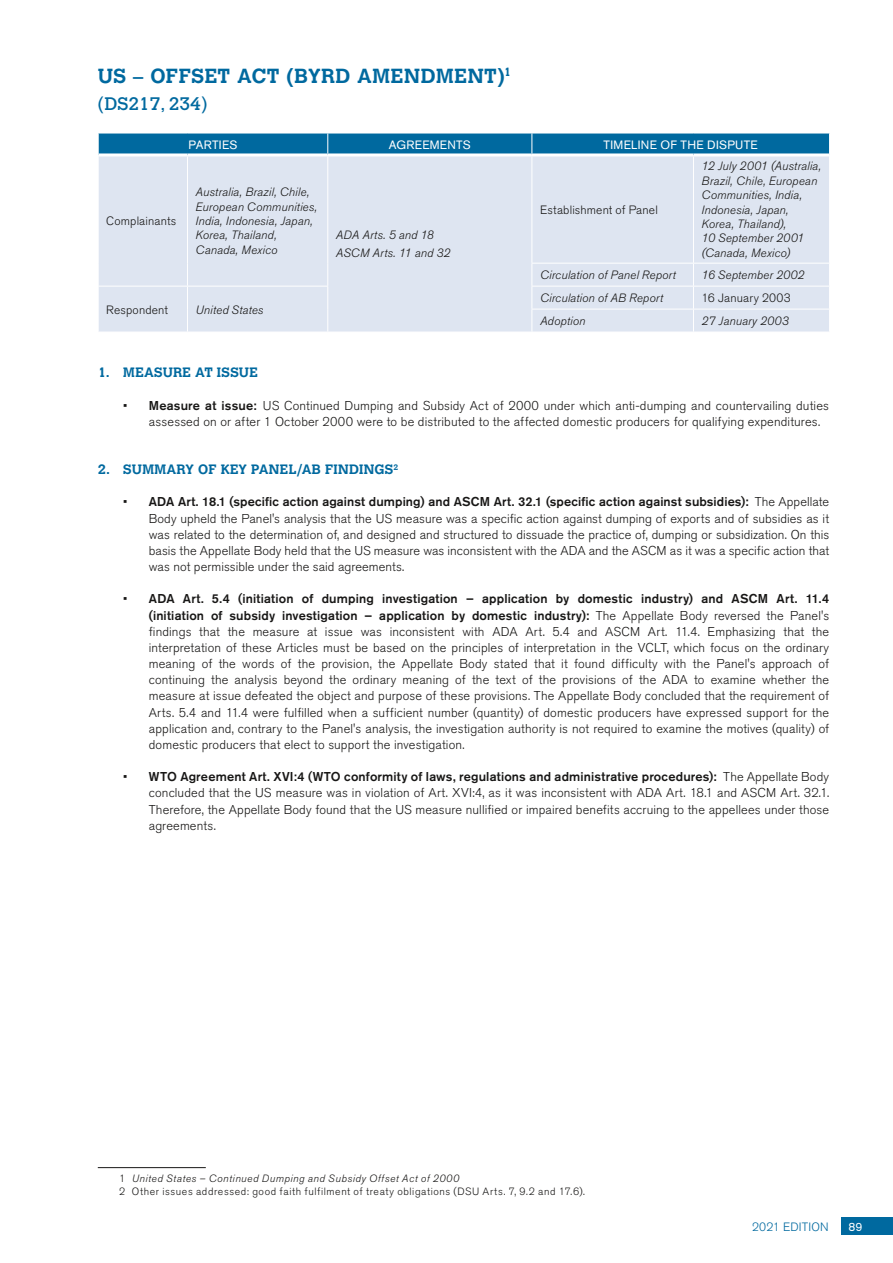
<style>
.page{position:relative;width:893px;height:1263px;background:#fff}
.page>*{position:absolute;margin:0;border:0;box-sizing:border-box;transform-origin:0 0}
.head1{font:700 20.25px "Calvert MT Std";letter-spacing:.025em;color:#00699f}
.head2{font:18px "Calvert MT Std";color:#00699f}
.head3{font:700 13.5px "Calvert MT Std";letter-spacing:.02em;color:#00699f}
.body_texte{font:300 12.75px/16.2px "Akzidenz Grotesk BE";letter-spacing:.01em;color:#181716;text-align:justify}
.tab_roman{font:italic 300 12px/14.4px "Akzidenz Grotesk BE";letter-spacing:.015em;color:#181716}
.tab_roman-2{font:300 12px "Akzidenz Grotesk BE";letter-spacing:.015em;color:#181716}
.tab_head1{font:12px "Akzidenz Grotesk BE";letter-spacing:.025em;color:#fff}
.t1{font:300 12px "Akzidenz Grotesk BE";letter-spacing:.015em;color:#00699f}
.footnotes{font:300 10.5px "Akzidenz Grotesk BE";letter-spacing:.055em;color:#181716}
.footnotes-2{font:italic 300 10.5px "Akzidenz Grotesk BE";letter-spacing:.055em;color:#181716}
.s1{font-weight:500}
.s2{font-style:normal}
</style>
<div class="page">
<div style="left:841px;top:1218px;width:52px;height:17px;background:#00699f"></div>
<div style="left:99px;top:156px;width:730px;height:176px;background:#dee5f1"></div>
<div style="left:98px;top:133px;width:732px;height:22px;background:#00699f"></div>
<hr style="left:693px;top:133px;width:137px;height:1px;background:#fff">
<hr style="left:99px;top:153px;width:88px;height:3px;background:#fff">
<hr style="left:187px;top:153px;width:141px;height:3px;background:#fff">
<hr style="left:328px;top:153px;width:204px;height:3px;background:#fff">
<hr style="left:532px;top:153px;width:161px;height:3px;background:#fff">
<hr style="left:693px;top:153px;width:136px;height:3px;background:#fff">
<hr style="left:187px;top:156px;width:1px;height:107px;background:#fff">
<hr style="left:327px;top:156px;width:1px;height:107px;background:#fff">
<hr style="left:531px;top:156px;width:1px;height:107px;background:#fff">
<hr style="left:693px;top:156px;width:1px;height:107px;background:#fff">
<hr style="left:531px;top:263px;width:162px;height:1px;background:#fff">
<hr style="left:693px;top:263px;width:137px;height:1px;background:#fff">
<hr style="left:98px;top:286px;width:89px;height:1px;background:#fff">
<hr style="left:187px;top:286px;width:141px;height:1px;background:#fff">
<svg style="left:187px;top:263px;width:1px;height:69px"></svg>
<svg style="left:327px;top:263px;width:1px;height:69px"></svg>
<hr style="left:531px;top:286px;width:162px;height:1px;background:#fff">
<hr style="left:693px;top:286px;width:137px;height:1px;background:#fff">
<hr style="left:531px;top:309px;width:162px;height:1px;background:#fff">
<svg style="left:531px;top:263px;width:1px;height:69px"></svg>
<hr style="left:693px;top:309px;width:137px;height:1px;background:#fff">
<svg style="left:693px;top:264px;width:1px;height:68px"></svg>
<hr style="left:98px;top:1167px;width:108px;height:1px;background:#181716">
<p class="head1" style="left:98px;top:63px;width:415px">US – OFFSET ACT (BYRD AMENDMENT)<sup>1</sup></p>
<p class="head2" style="left:98px;top:93px;width:111px">(DS217, 234)</p>
<p class="tab_head1" style="left:188px;top:137px;width:50px">PARTIES</p>
<p class="tab_head1" style="left:389px;top:137px;width:84px">AGREEMENTS</p>
<p class="tab_head1" style="left:604px;top:137px;width:156px">TIMELINE OF THE DISPUTE</p>
<p class="tab_roman-2" style="left:106px;top:214px;width:72px">Complainants</p>
<p class="tab_roman" style="left:196px;top:185px;width:123px">Australia, Brazil, Chile,<br>European Communities,<br>India, Indonesia, Japan,<br>Korea, Thailand,</p>
<p class="tab_roman" style="left:196px;top:243px;width:83px">Canada, Mexico</p>
<p class="tab_roman-2" style="left:106px;top:303px;width:63px">Respondent</p>
<p class="tab_roman" style="left:196px;top:302px;width:69px">United States</p>
<p class="tab_roman" style="left:336px;top:227px;width:99px">ADA Arts. 5 and 18</p>
<p class="tab_roman" style="left:336px;top:246px;width:116px">ASCM Arts. 11 and 32</p>
<p class="tab_roman-2" style="left:540px;top:203px;width:119px">Establishment of Panel</p>
<p class="tab_roman" style="left:702px;top:159px;width:121px">12 July 2001 (Australia,<br>Brazil, Chile, European<br>Communities, India,<br>Indonesia, Japan,<br>Korea, Thailand),</p>
<p class="tab_roman" style="left:702px;top:231px;width:104px">10 September 2001 (Canada, Mexico)</p>
<p class="tab_roman" style="left:540px;top:268px;width:137px">Circulation of Panel Report</p>
<p class="tab_roman" style="left:702px;top:268px;width:104px">16 September 2002</p>
<p class="tab_roman" style="left:540px;top:291px;width:124px">Circulation of AB Report</p>
<p class="tab_roman-2" style="left:702px;top:291px;width:91px">16 January 2003</p>
<p class="tab_roman" style="left:540px;top:314px;width:47px">Adoption</p>
<p class="tab_roman" style="left:702px;top:314px;width:89px">27 January 2003</p>
<p class="head3" style="left:98px;top:364px;width:162px">1. MEASURE AT ISSUE</p>
<p class="body_texte" style="left:149px;top:397px;width:682px;text-indent:-26px">• <span class="s1">Measure at issue:</span> US Continued Dumping and Subsidy Act of 2000 under which anti-dumping and countervailing duties assessed on or after 1 October 2000 were to be distributed to the affected domestic producers for qualifying expenditures.</p>
<p class="head3" style="left:98px;top:461px;width:302px">2. SUMMARY OF KEY PANEL/AB FINDINGS<sup>2</sup></p>
<p class="body_texte" style="left:149px;top:494px;width:682px;text-indent:-26px">• <span class="s1">ADA Art. 18.1 (specific action against dumping) and ASCM Art. 32.1 (specific action against subsidies):</span> The Appellate Body upheld the Panel's analysis that the US measure was a specific action against dumping of exports and of subsidies as it was related to the determination of, and designed and structured to dissuade the practice of, dumping or subsidization. On this basis the Appellate Body held that the US measure was inconsistent with the ADA and the ASCM as it was a specific action that was not permissible under the said agreements.</p>
<p class="body_texte" style="left:149px;top:591px;width:682px;text-indent:-26px">• <span class="s1">ADA Art. 5.4 (initiation of dumping investigation – application by domestic industry) and ASCM Art. 11.4 (initiation of subsidy investigation – application by domestic industry):</span> The Appellate Body reversed the Panel's findings that the measure at issue was inconsistent with ADA Art. 5.4 and ASCM Art. 11.4. Emphasizing that the interpretation of these Articles must be based on the principles of interpretation in the VCLT, which focus on the ordinary meaning of the words of the provision, the Appellate Body stated that it found difficulty with the Panel's approach of continuing the analysis beyond the ordinary meaning of the text of the provisions of the ADA to examine whether the measure at issue defeated the object and purpose of these provisions. The Appellate Body concluded that the requirement of Arts. 5.4 and 11.4 were fulfilled when a sufficient number (quantity) of domestic producers have expressed support for the application and, contrary to the Panel's analysis, the investigation authority is not required to examine the motives (quality) of domestic producers that elect to support the investigation.</p>
<p class="body_texte" style="left:149px;top:769px;width:682px;text-indent:-26px">• <span class="s1">WTO Agreement Art. XVI:4 (WTO conformity of laws, regulations and administrative procedures):</span> The Appellate Body concluded that the US measure was in violation of Art. XVI:4, as it was inconsistent with ADA Art. 18.1 and ASCM Art. 32.1.<br>Therefore, the Appellate Body found that the US measure nullified or impaired benefits accruing to the appellees under those agreements.</p>
<p class="footnotes-2" style="left:119px;top:1173px;width:342px"><span class="s2">1</span> United States – Continued Dumping and Subsidy Offset Act of 2000</p>
<p class="footnotes" style="left:119px;top:1185px;width:467px">2 Other issues addressed: good faith fulfilment of treaty obligations (DSU Arts. 7, 9.2 and 17.6).</p>
<p class="t1" style="left:752px;top:1220px;width:78px">2021 EDITION</p>
<p class="tab_head1" style="left:848px;top:1220px;width:16px">89</p>
</div>
